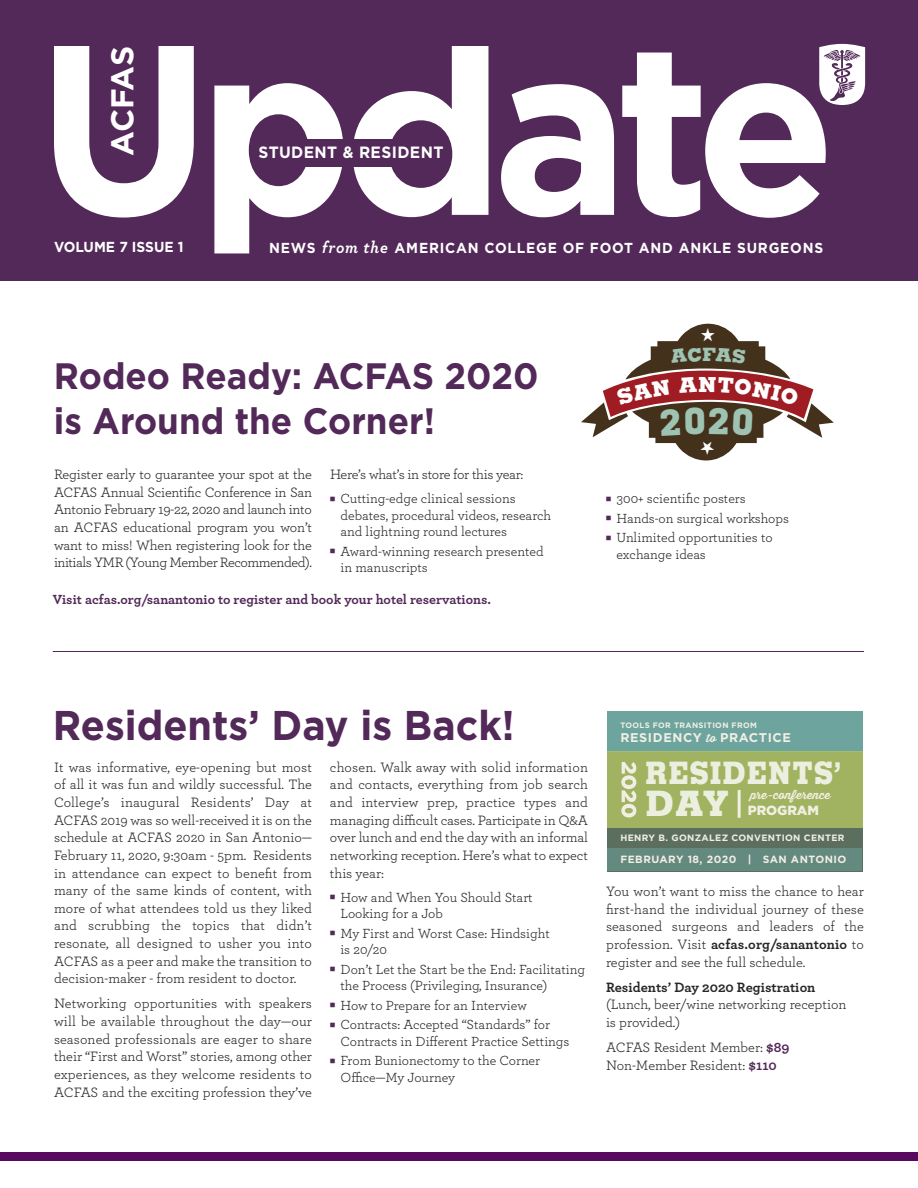
<style>
.page{position:relative;width:918px;height:1188px;background:#fff}
.page>*{position:absolute;margin:0;border:0;box-sizing:border-box;transform-origin:0 0}
.t1{font:700 41.55px "Gotham";color:#522958;scale:.95 1}
.t2{font:700 36.75px/44.7px "Gotham";color:#522958;scale:.95 1}
.t3{font:800 35.1px "Memphis";color:rgb(255 255 255/.8);scale:.91 1}
.t4{font:700 31.5px "Gotham";letter-spacing:-.025em;color:#fff}
.t5{font:800 30.9px "Memphis";letter-spacing:.04em;color:rgb(255 255 255/.8);scale:.85 1}
.t6{font:800 20.85px "Memphis";color:#fff}
.t7{font:800 18.45px "Memphis";color:#9ec3b3}
.t8{font:700 16.35px "Gotham";letter-spacing:.025em;color:#fff;scale:.95 1}
.t9{font:700 14.55px "Gotham";letter-spacing:.055em;color:#fff;scale:.95 1}
.t10{font:700 14.55px "Gotham";color:#fff;scale:.95 1}
.t11{font:14.25px/17.5px "Archer";letter-spacing:-.005em;color:#272526;text-align:justify}
.t12{font:700 14.25px "Archer";color:#272526}
.t13{font:13.8px/16.5px "Archer";color:#272526}
.t14{font:700 13.8px "Archer";color:#522958}
.t15{font:900 13.35px "Gotham";color:#f1eee4}
.t16{font:700 12.6px "Gotham";letter-spacing:.05em;color:#f1eee4}
.t17{font:700 11.7px "Thirsty Script";color:#f1eee4}
.t18{font:700 10.5px "Gotham";letter-spacing:.045em;color:#f1eee4}
.t19{font:700 9.15px "Gotham";letter-spacing:.035em;color:#f1eee4}
.t20{font:700 7.8px "Gotham";letter-spacing:.045em;color:#f1eee4}
.s1{font-family:"Archer";font-style:italic;font-size:16.95px}
.s2{font-family:"Universal Newswith Comm Pi";font-size:9px;color:#522958}
.s3{font-family:"Thirsty Script";font-size:11.25px}
.s4{font-family:"Gotham";font-weight:700}
.s5{font-weight:700}
.s6{font-weight:700;color:#522958}
</style>
<div class="page">
<div style="left:0;top:0;width:918px;height:280px;background:#522958"></div>
<svg style="left:825px;top:44px;width:40px;height:61px;background:#d0c5d1"></svg>
<svg style="left:54px;top:46px;width:772px;height:207px"></svg>
<div style="left:0;top:1152px;width:918px;height:9px;background:#580a5e"></div>
<div style="left:256px;top:139px;width:184px;height:28px;background:#522958"></div>
<div style="left:607px;top:711px;width:256px;height:161px;background:#6da59e"></div>
<div style="left:607px;top:752px;width:256px;height:120px;background:#5c6f5f"></div>
<div style="left:607px;top:849px;width:255px;height:22px;background:#64897e"></div>
<div style="left:607px;top:751px;width:256px;height:77px;background:#a1b360"></div>
<hr style="left:738px;top:790px;width:3px;height:28px;background:#f1eee4">
<svg style="left:621px;top:762px;width:15px;height:56px"></svg>
<hr style="left:53px;top:651px;width:811px;height:1px;background:#522958">
<svg style="left:581px;top:324px;width:253px;height:136px"></svg>
<h3 class="t4" style="left:105px;top:156px;width:111px;rotate:-90deg">ACFAS</h3>
<p class="t10" style="left:54px;top:239px;width:138px">VOLUME 7 ISSUE 1</p>
<p class="t8" style="left:259px;top:143px;width:196px">STUDENT &amp; RESIDENT</p>
<p class="t9" style="left:269px;top:239px;width:585px">NEWS <span class="s1">from the</span> AMERICAN COLLEGE OF FOOT AND ANKLE SURGEONS</p>
<h2 class="t2" style="left:54px;top:355px;width:512px">Rodeo Ready: ACFAS 2020 is Around the Corner!</h2>
<p class="t11" style="left:54px;top:467px;width:260px">Register early to guarantee your spot at the ACFAS Annual Scientific Conference in San Antonio February 19-22, 2020 and launch into an ACFAS educational program you won’t want to miss! When registering look for the initials YMR (Young Member Recommended).</p>
<p class="t11" style="left:330px;top:467px;width:195px">Here’s what’s in store for this year:</p>
<p class="t13" style="left:341px;top:491px;width:212px;text-indent:-10px"><span class="s2">-</span> Cutting-edge clinical sessions debates, procedural videos, research and lightning round lectures</p>
<p class="t13" style="left:341px;top:544px;width:205px;text-indent:-10px"><span class="s2">-</span> Award-winning research presented in manuscripts</p>
<p class="t14" style="left:53px;top:594px;width:440px">Visit acfas.org/sanantonio to register and book your hotel reservations.</p>
<p class="t7" style="left:702px;top:347px;width:16px">F</p>
<h3 class="t6" style="left:698px;top:377px;width:20px">N</h3>
<p class="t13" style="left:606px;top:491px;width:141px"><span class="s2">-</span> 300+ scientific posters</p>
<p class="t13" style="left:606px;top:511px;width:185px"><span class="s2">-</span> Hands-on surgical workshops</p>
<p class="t13" style="left:617px;top:530px;width:158px;text-indent:-10px"><span class="s2">-</span> Unlimited opportunities to exchange ideas</p>
<h1 class="t1" style="left:53px;top:701px;width:487px">Residents’ Day is Back!</h1>
<p class="t11" style="left:54px;top:759px;width:260px">It was informative, eye-opening but most of all it was fun and wildly successful. The College’s inaugural Residents’ Day at ACFAS 2019 was so well-received it is on the schedule at ACFAS 2020 in San Antonio— February 11, 2020, 9:30am - 5pm. Residents in attendance can expect to benefit from many of the same kinds of content, with more of what attendees told us they liked and scrubbing the topics that didn’t resonate, all designed to usher you into ACFAS as a peer and make the transition to decision-maker - from resident to doctor.</p>
<p class="t11" style="left:54px;top:996px;width:260px">Networking opportunities with speakers will be available throughout the day—our seasoned professionals are eager to share their “First and Worst” stories, among other experiences, as they welcome residents to ACFAS and the exciting profession they’ve</p>
<p class="t11" style="left:330px;top:759px;width:260px">chosen. Walk away with solid information and contacts, everything from job search and interview prep, practice types and managing difficult cases. Participate in Q&amp;A over lunch and end the day with an informal networking reception. Here’s what to expect this year:</p>
<p class="t13" style="left:340px;top:890px;width:194px;text-indent:-10px"><span class="s2">-</span> How and When You Should Start<br>Looking for a Job</p>
<p class="t13" style="left:340px;top:926px;width:211px;text-indent:-10px"><span class="s2">-</span> My First and Worst Case: Hindsight is 20/20</p>
<p class="t13" style="left:340px;top:962px;width:246px;text-indent:-10px"><span class="s2">-</span> Don’t Let the Start be the End: Facilitating the Process (Privileging, Insurance)</p>
<p class="t13" style="left:330px;top:998px;width:198px"><span class="s2">-</span> How to Prepare for an Interview</p>
<p class="t13" style="left:340px;top:1017px;width:230px;text-indent:-10px"><span class="s2">-</span> Contracts: Accepted “Standards” for<br>Contracts in Different Practice Settings</p>
<p class="t13" style="left:340px;top:1053px;width:201px;text-indent:-10px"><span class="s2">-</span> From Bunionectomy to the Corner<br>Office—My Journey</p>
<p class="t20" style="left:620px;top:721px;width:138px">TOOLS FOR TRANSITION FROM</p>
<p class="t16" style="left:620px;top:730px;width:172px">RESIDENCY <span class="s3">to</span> PRACTICE</p>
<h3 class="t5" style="left:645px;top:761px;width:232px">RESIDENTS<span class="s4">’</span></h3>
<p class="t15" style="left:748px;top:806px;width:73px">PROGRAM</p>
<p class="t17" style="left:750px;top:786px;width:82px">pre-conference</p>
<h3 class="t3" style="left:645px;top:791px;width:94px">DAY</h3>
<p class="t19" style="left:620px;top:833px;width:226px">HENRY B. GONZALEZ CONVENTION CENTER</p>
<p class="t18" style="left:620px;top:853px;width:227px">FEBRUARY 18, 2020 | SAN ANTONIO</p>
<p class="t11" style="left:606px;top:884px;width:260px">You won’t want to miss the chance to hear first-hand the individual journey of these seasoned surgeons and leaders of the profession. Visit <span class="s5">acfas.org/sanantonio</span> to register and see the full schedule.</p>
<p class="t12" style="left:606px;top:982px;width:211px">Residents’ Day 2020 Registration</p>
<p class="t11" style="left:606px;top:997px;width:242px">(Lunch, beer/wine networking reception is provided.)</p>
<p class="t11" style="left:606px;top:1040px;width:185px">ACFAS Resident Member: <span class="s6">$89<br></span>Non-Member Resident: <span class="s6">$110</span></p>
</div>
